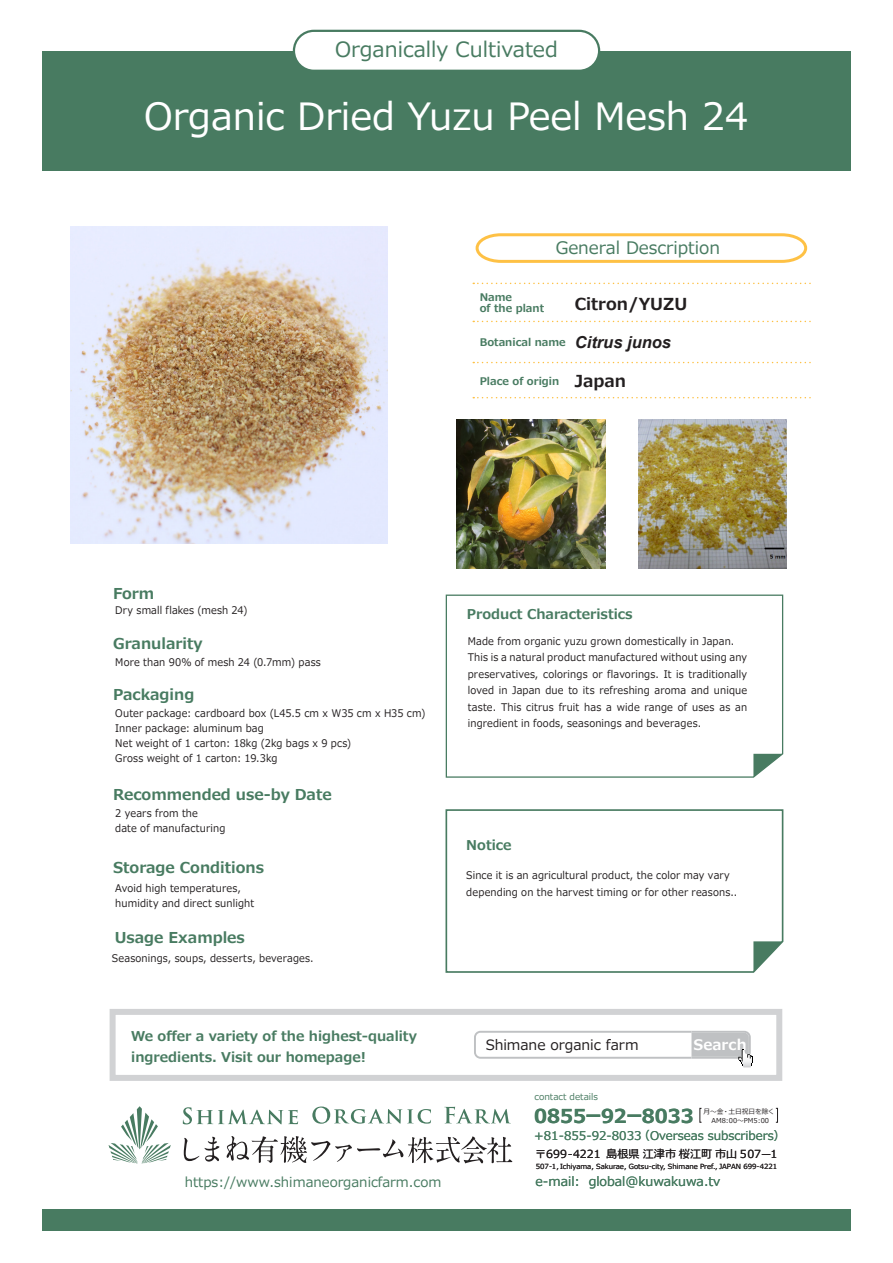
<style>
.page{position:relative;width:893px;height:1263px;background:#fff}
.page>*{position:absolute;margin:0;border:0;box-sizing:border-box;transform-origin:0 0}
.t1{font:37.5px "Meiryo";color:#fff}
.t2{font:21px "Meiryo";color:#487b61}
.t3{font:700 19.2px "Meiryo";color:#487b61}
.t4{font:17.25px "Meiryo";color:#487b61}
.t5{font:700 16.5px "Meiryo";color:#231f20}
.t6{font:italic 700 16.5px "Arial";color:#231f20}
.t7{font:700 15px "Meiryo";color:#487b61}
.t8{font:700 14.55px "Meiryo";letter-spacing:.01em;color:#fff}
.t9{font:14.1px "Meiryo";color:#231f20}
.t10{font:700 13.5px/20.9px "Meiryo";color:#487b61}
.t11{font:13.5px "Meiryo";color:#487b61}
.t12{font:12.75px "Meiryo";color:#487b61}
.t13{font:12px "Meiryo";color:#487b61}
.t14{font:11.1px "Meiryo";color:#231f20}
.t15{font:10.5px/16.5px "Meiryo";letter-spacing:.015em;color:#231f20;scale:.94 1}
.t16{font:700 10.5px/11.2px "Meiryo";color:#487b61}
.t17{font:9px "Meiryo";color:#487b61}
.t18{font:7.05px "Meiryo";color:#231f20}
.t19{font:6.75px/9px "Meiryo";color:#231f20;text-align:center}
</style>
<div class="page">
<svg style="left:445px;top:594px;width:339px;height:184px"></svg>
<svg style="left:753px;top:754px;width:29px;height:23px"></svg>
<svg style="left:445px;top:809px;width:339px;height:164px"></svg>
<svg style="left:753px;top:941px;width:29px;height:31px"></svg>
<div style="left:43px;top:51px;width:807px;height:119px;background:#487b61"></div>
<div style="left:43px;top:1209px;width:807px;height:22px;background:#487b61"></div>
<div style="left:294px;top:31px;width:305px;height:40px;background:#fff;border-radius:20px"></div>
<div style="left:293px;top:30px;width:307px;height:42px;border:2px solid #487b61;border-radius:20px"></div>
<svg style="left:475px;top:233px;width:333px;height:30px"></svg>
<div style="left:110px;top:1009px;width:672px;height:72px;border:6px solid #d1d2d4"></div>
<svg style="left:474px;top:1031px;width:279px;height:36px"></svg>
<svg style="left:700px;top:1108px;width:2px;height:14px"></svg>
<div style="left:775px;top:1108px;width:3px;height:14px;border:1px solid #231f20"></div>
<svg style="left:473px;top:321px;width:338px;height:1px"></svg>
<svg style="left:473px;top:283px;width:338px;height:1px"></svg>
<svg style="left:473px;top:362px;width:338px;height:1px"></svg>
<svg style="left:473px;top:397px;width:338px;height:1px"></svg>
<svg style="left:108px;top:1106px;width:63px;height:57px"></svg>
<svg style="left:183px;top:1107px;width:115px;height:17px"></svg>
<svg style="left:312px;top:1106px;width:119px;height:18px"></svg>
<svg style="left:444px;top:1107px;width:66px;height:16px"></svg>
<svg style="left:184px;top:1137px;width:35px;height:24px"></svg>
<svg style="left:227px;top:1136px;width:285px;height:27px"></svg>
<img style="left:638px;top:419px;width:149px;height:149px">
<img style="left:456px;top:420px;width:149px;height:148px">
<img style="left:70px;top:226px;width:317px;height:317px">
<h2 class="t2" style="left:335px;top:35px;width:224px">Organically Cultivated</h2>
<h1 class="t1" style="left:144px;top:90px;width:606px">Organic Dried Yuzu Peel Mesh 24</h1>
<h3 class="t4" style="left:556px;top:236px;width:166px">General Description</h3>
<h3 class="t5" style="left:575px;top:292px;width:114px">Citron/YUZU</h3>
<h3 class="t6" style="left:575px;top:332px;width:98px">Citrus junos</h3>
<h3 class="t5" style="left:575px;top:369px;width:53px">Japan</h3>
<p class="t16" style="left:480px;top:292px;width:66px">Name<br>of the plant</p>
<p class="t16" style="left:480px;top:337px;width:88px">Botanical name</p>
<p class="t16" style="left:480px;top:376px;width:81px">Place of origin</p>
<h3 class="t7" style="left:113px;top:582px;width:43px">Form</h3>
<p class="t15" style="left:115px;top:602px;width:142px">Dry small flakes (mesh 24)</p>
<h3 class="t7" style="left:113px;top:633px;width:91px">Granularity</h3>
<h3 class="t7" style="left:113px;top:684px;width:83px">Packaging</h3>
<p class="t15" style="left:115px;top:655px;width:220px">More than 90% of mesh 24 (0.7mm) pass</p>
<p class="t15" style="left:115px;top:706px;width:331px;line-height:15px">Outer package: cardboard box (L45.5 cm x W35 cm x H35 cm)<br>Inner package: aluminum bag<br>Net weight of 1 carton: 18kg (2kg bags x 9 pcs)<br>Gross weight of 1 carton: 19.3kg</p>
<h3 class="t7" style="left:113px;top:784px;width:220px">Recommended use-by Date</h3>
<p class="t15" style="left:115px;top:806px;width:119px;line-height:15px">2 years from the<br>date of manufacturing</p>
<h3 class="t7" style="left:113px;top:857px;width:152px">Storage Conditions</h3>
<p class="t15" style="left:115px;top:881px;width:149px;line-height:15px">Avoid high temperatures, humidity and direct sunlight</p>
<h3 class="t7" style="left:115px;top:927px;width:132px">Usage Examples</h3>
<p class="t15" style="left:112px;top:950px;width:216px">Seasonings, soups, desserts, beverages.</p>
<p class="t10" style="left:467px;top:604px;width:167px">Product Characteristics</p>
<p class="t15" style="left:468px;top:633px;width:299px">Made from organic yuzu grown domestically in Japan.<br>This is a natural product manufactured without using any preservatives, colorings or flavorings. It is traditionally loved in Japan due to its refreshing aroma and unique taste. This citrus fruit has a wide range of uses as an ingredient in foods, seasonings and beverages.</p>
<p class="t10" style="left:466px;top:835px;width:47px">Notice</p>
<p class="t15" style="left:466px;top:868px;width:290px">Since it is an agricultural product, the color may vary depending on the harvest timing or for other reasons..</p>
<p class="t10" style="left:131px;top:1027px;width:287px">We offer a variety of the highest-quality ingredients. Visit our homepage!</p>
<p class="t11" style="left:185px;top:1172px;width:258px">https://www.shimaneorganicfarm.com</p>
<h3 class="t9" style="left:486px;top:1035px;width:169px">Shimane organic farm　</h3>
<p class="t17" style="left:534px;top:1090px;width:65px">contact details</p>
<h3 class="t8" style="left:693px;top:1035px;width:55px">Search</h3>
<p class="t19" style="left:703px;top:1107px;width:73px">月～金・土日祝日を除く<br>AM8:00～PM5:00</p>
<h3 class="t3" style="left:534px;top:1102px;width:161px">0855-92-8033</h3>
<p class="t13" style="left:534px;top:1127px;width:253px">+81-855-92-8033（Overseas subscribers）</p>
<p class="t14" style="left:535px;top:1146px;width:244px">〒699-4221　島根県江津市桜江町市山 507-1</p>
<p class="t18" style="left:536px;top:1162px;width:243px">507-1, Ichiyama, Sakurae, Gotsu-city, Shimane Pref., JAPAN 699-4221</p>
<p class="t12" style="left:535px;top:1172px;width:186px">e-mail: global@kuwakuwa.tv</p>
</div>
